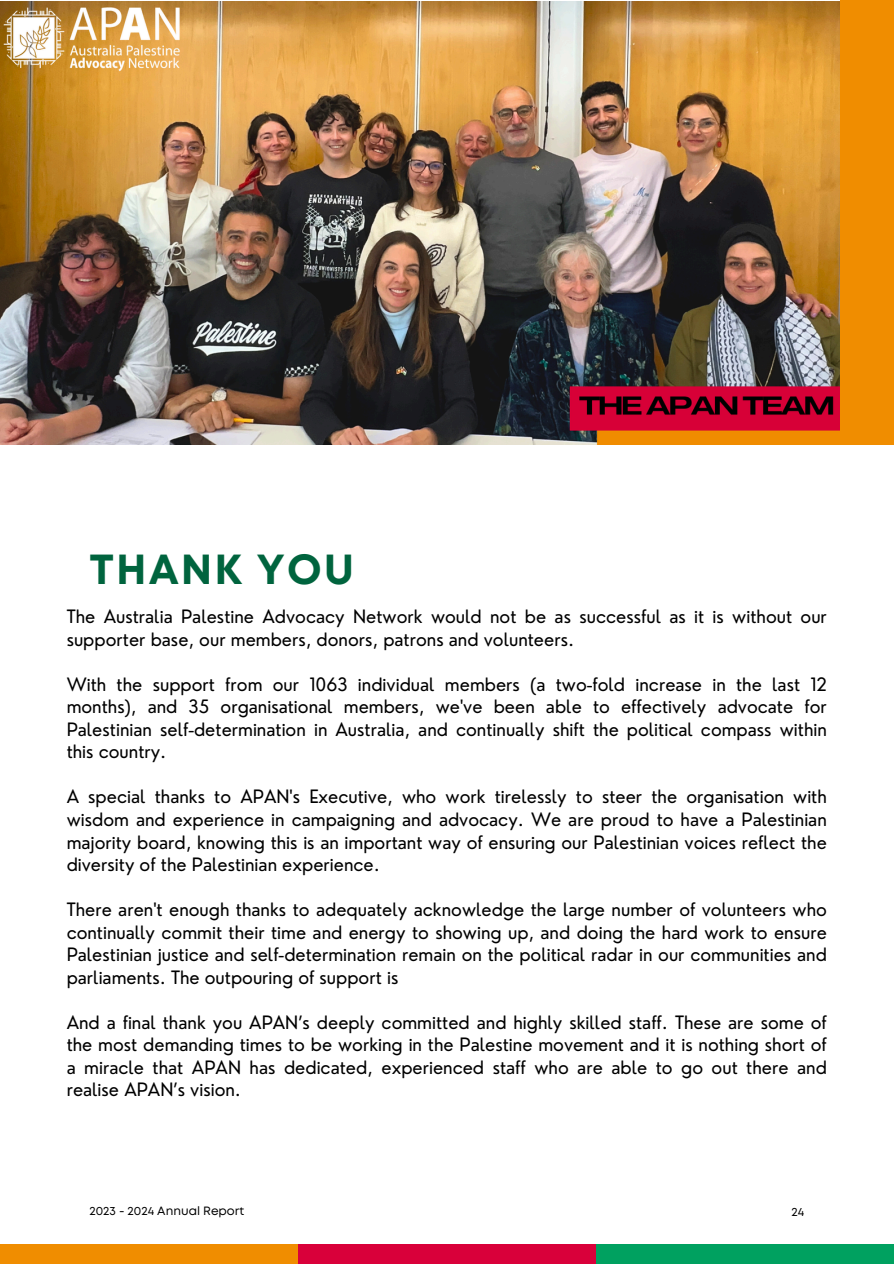
<style>
.page{position:relative;width:894px;height:1264px;background:#fff}
.page>*{position:absolute;margin:0;border:0;box-sizing:border-box;transform-origin:0 0}
.t1{font:700 42px "Mont";letter-spacing:.05em;color:#00643e}
.t2{font:18px/22.5px "Nourd";color:#000;text-align:justify}
.t3{font:12px "Mont";color:#000}
</style>
<div class="page">
<div style="left:0;top:1244px;width:298px;height:19px;background:#f08d00"></div>
<div style="left:298px;top:1244px;width:298px;height:19px;background:#d9003a"></div>
<div style="left:595px;top:1244px;width:298px;height:19px;background:#00a160"></div>
<img style="left:0;top:1px;width:839px;height:443px">
<div style="left:839px;top:0;width:54px;height:445px;background:#f08d00"></div>
<p class="t1" style="left:89px;top:553px;width:266px">THANK YOU</p>
<h1 class="t2" style="left:67px;top:605px;width:761px">The Australia Palestine Advocacy Network would not be as successful as it is without our supporter base, our members, donors, patrons and volunteers.</h1>
<h2 class="t2" style="left:67px;top:673px;width:761px">With the support from our 1063 individual members (a two-fold increase in the last 12 months), and 35 organisational members, we've been able to effectively advocate for Palestinian self-determination in Australia, and continually shift the political compass within this country.</h2>
<h2 class="t2" style="left:67px;top:785px;width:761px">A special thanks to APAN's Executive, who work tirelessly to steer the organisation with wisdom and experience in campaigning and advocacy. We are proud to have a Palestinian majority board, knowing this is an important way of ensuring our Palestinian voices reflect the diversity of the Palestinian experience.</h2>
<h2 class="t2" style="left:67px;top:898px;width:761px">There aren't enough thanks to adequately acknowledge the large number of volunteers who continually commit their time and energy to showing up, and doing the hard work to ensure Palestinian justice and self-determination remain on the political radar in our communities and parliaments. The outpouring of support is</h2>
<h2 class="t2" style="left:67px;top:1010px;width:761px">And a final thank you APAN’s deeply committed and highly skilled staff. These are some of the most demanding times to be working in the Palestine movement and it is nothing short of a miracle that APAN has dedicated, experienced staff who are able to go out there and realise APAN’s vision.</h2>
<p class="t3" style="left:89px;top:1206px;width:156px">2023 - 2024 Annual Report</p>
<h2 class="t3" style="left:791px;top:1207px;width:14px">24</h2>
</div>
